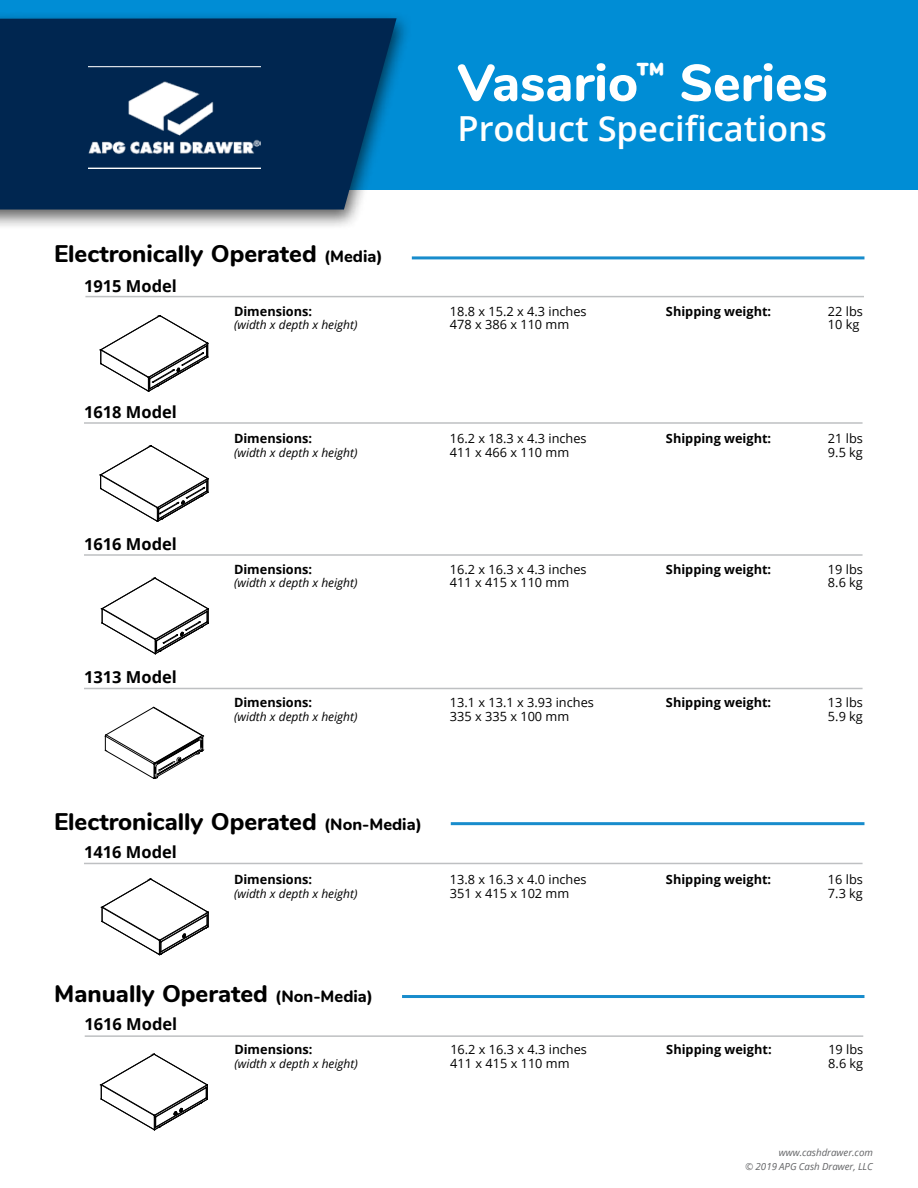
<style>
.page{position:relative;width:918px;height:1188px;background:#fff}
.page>*{position:absolute;margin:0;border:0;box-sizing:border-box;transform-origin:0 0}
.t1{font:800 51.6px "Nunito";color:#fff}
.t2{font:600 34.5px "Open Sans";color:#fff}
.t3{font:800 24px "Nunito";color:#000}
.t4{font:700 16.5px "Open Sans";color:#000}
.t5{font:12.75px "Open Sans";color:#000}
.t6{font:700 12.75px "Open Sans";color:#000}
.t7{font:italic 12px "Open Sans";color:#000}
.t8{font:italic 9.75px/13.5px "Open Sans";letter-spacing:-.005em;color:#636466;text-align:right}
.s1{font-size:16.5px}
</style>
<div class="page">
<hr style="left:84px;top:422px;width:779px;height:2px;background:#bec0c2">
<hr style="left:84px;top:554px;width:779px;height:2px;background:#bec0c2">
<svg style="left:99px;top:315px;width:110px;height:77px"></svg>
<svg style="left:100px;top:446px;width:109px;height:76px"></svg>
<svg style="left:102px;top:578px;width:107px;height:77px"></svg>
<svg style="left:102px;top:879px;width:107px;height:77px"></svg>
<hr style="left:412px;top:256px;width:452px;height:3px;background:#188ccc">
<hr style="left:84px;top:688px;width:779px;height:1px;background:#bec0c2">
<svg style="left:104px;top:706px;width:101px;height:73px"></svg>
<hr style="left:451px;top:822px;width:413px;height:3px;background:#188ccc">
<div style="left:0;top:0;width:918px;height:190px;background:#008dd5"></div>
<div style="left:0;top:10px;width:412px;height:220px;background:#000;opacity:.62"></div>
<svg style="left:0;top:18px;width:397px;height:192px;background:#05305b"></svg>
<img style="left:88px;top:66px;width:172px;height:102px">
<hr style="left:85px;top:296px;width:779px;height:1px;background:#bec0c2">
<hr style="left:84px;top:863px;width:779px;height:1px;background:#bec0c2">
<svg style="left:101px;top:1054px;width:107px;height:77px"></svg>
<hr style="left:402px;top:995px;width:462px;height:3px;background:#188ccc">
<hr style="left:85px;top:1035px;width:778px;height:2px;background:#bec0c2">
<h3 class="t3" style="left:54px;top:236px;width:330px">Electronically Operated <span class="s1">(Media)</span></h3>
<p class="t4" style="left:84px;top:274px;width:94px">1915 Model</p>
<h1 class="t1" style="left:457px;top:45px;width:372px">Vasario<sup>™</sup> Series</h1>
<h2 class="t2" style="left:457px;top:105px;width:371px">Product Specifications</h2>
<p class="t4" style="left:84px;top:400px;width:94px">1618 Model</p>
<p class="t4" style="left:84px;top:532px;width:94px">1616 Model</p>
<p class="t4" style="left:84px;top:665px;width:94px">1313 Model</p>
<p class="t6" style="left:234px;top:302px;width:80px">Dimensions:</p>
<p class="t5" style="left:450px;top:302px;width:138px">18.8 x 15.2 x 4.3 inches</p>
<p class="t6" style="left:666px;top:302px;width:107px">Shipping weight:</p>
<p class="t5" style="left:828px;top:302px;width:37px">22 lbs</p>
<p class="t7" style="left:234px;top:317px;width:125px">(width x depth x height)</p>
<p class="t5" style="left:450px;top:316px;width:121px">478 x 386 x 110 mm</p>
<p class="t5" style="left:828px;top:316px;width:33px">10 kg</p>
<p class="t6" style="left:234px;top:430px;width:80px">Dimensions:</p>
<p class="t5" style="left:450px;top:430px;width:138px">16.2 x 18.3 x 4.3 inches</p>
<p class="t6" style="left:666px;top:430px;width:107px">Shipping weight:</p>
<p class="t5" style="left:828px;top:430px;width:37px">21 lbs</p>
<p class="t7" style="left:234px;top:444px;width:125px">(width x depth x height)</p>
<p class="t5" style="left:450px;top:443px;width:121px">411 x 466 x 110 mm</p>
<p class="t5" style="left:828px;top:443px;width:36px">9.5 kg</p>
<p class="t6" style="left:234px;top:560px;width:80px">Dimensions:</p>
<p class="t5" style="left:450px;top:560px;width:138px">16.2 x 16.3 x 4.3 inches</p>
<p class="t6" style="left:666px;top:560px;width:107px">Shipping weight:</p>
<p class="t5" style="left:828px;top:560px;width:37px">19 lbs</p>
<p class="t7" style="left:234px;top:575px;width:125px">(width x depth x height)</p>
<p class="t5" style="left:450px;top:574px;width:121px">411 x 415 x 110 mm</p>
<p class="t5" style="left:828px;top:574px;width:36px">8.6 kg</p>
<p class="t6" style="left:234px;top:694px;width:80px">Dimensions:</p>
<p class="t5" style="left:450px;top:694px;width:145px">13.1 x 13.1 x 3.93 inches</p>
<p class="t6" style="left:666px;top:694px;width:107px">Shipping weight:</p>
<p class="t5" style="left:828px;top:694px;width:37px">13 lbs</p>
<p class="t7" style="left:234px;top:708px;width:125px">(width x depth x height)</p>
<p class="t5" style="left:450px;top:707px;width:121px">335 x 335 x 100 mm</p>
<p class="t5" style="left:828px;top:707px;width:36px">5.9 kg</p>
<h3 class="t3" style="left:54px;top:804px;width:369px">Electronically Operated <span class="s1">(Non-Media)</span></h3>
<p class="t4" style="left:84px;top:841px;width:94px">1416 Model</p>
<p class="t6" style="left:234px;top:870px;width:80px">Dimensions:</p>
<p class="t5" style="left:450px;top:871px;width:138px">13.8 x 16.3 x 4.0 inches</p>
<p class="t6" style="left:666px;top:870px;width:107px">Shipping weight:</p>
<p class="t5" style="left:828px;top:871px;width:37px">16 lbs</p>
<p class="t7" style="left:234px;top:885px;width:125px">(width x depth x height)</p>
<p class="t5" style="left:450px;top:884px;width:121px">351 x 415 x 102 mm</p>
<p class="t5" style="left:828px;top:884px;width:36px">7.3 kg</p>
<h3 class="t3" style="left:54px;top:976px;width:320px">Manually Operated <span class="s1">(Non-Media)</span></h3>
<p class="t4" style="left:84px;top:1012px;width:94px">1616 Model</p>
<p class="t6" style="left:234px;top:1041px;width:80px">Dimensions:</p>
<p class="t5" style="left:450px;top:1041px;width:138px">16.2 x 16.3 x 4.3 inches</p>
<p class="t6" style="left:666px;top:1041px;width:107px">Shipping weight:</p>
<p class="t5" style="left:828px;top:1041px;width:37px">19 lbs</p>
<p class="t7" style="left:234px;top:1055px;width:125px">(width x depth x height)</p>
<p class="t5" style="left:450px;top:1054px;width:121px">411 x 415 x 110 mm</p>
<p class="t5" style="left:828px;top:1054px;width:36px">8.6 kg</p>
<p class="t8" style="left:745px;top:1146px;width:129px">www.cashdrawer.com<br>© 2019 APG Cash Drawer, LLC</p>
</div>
